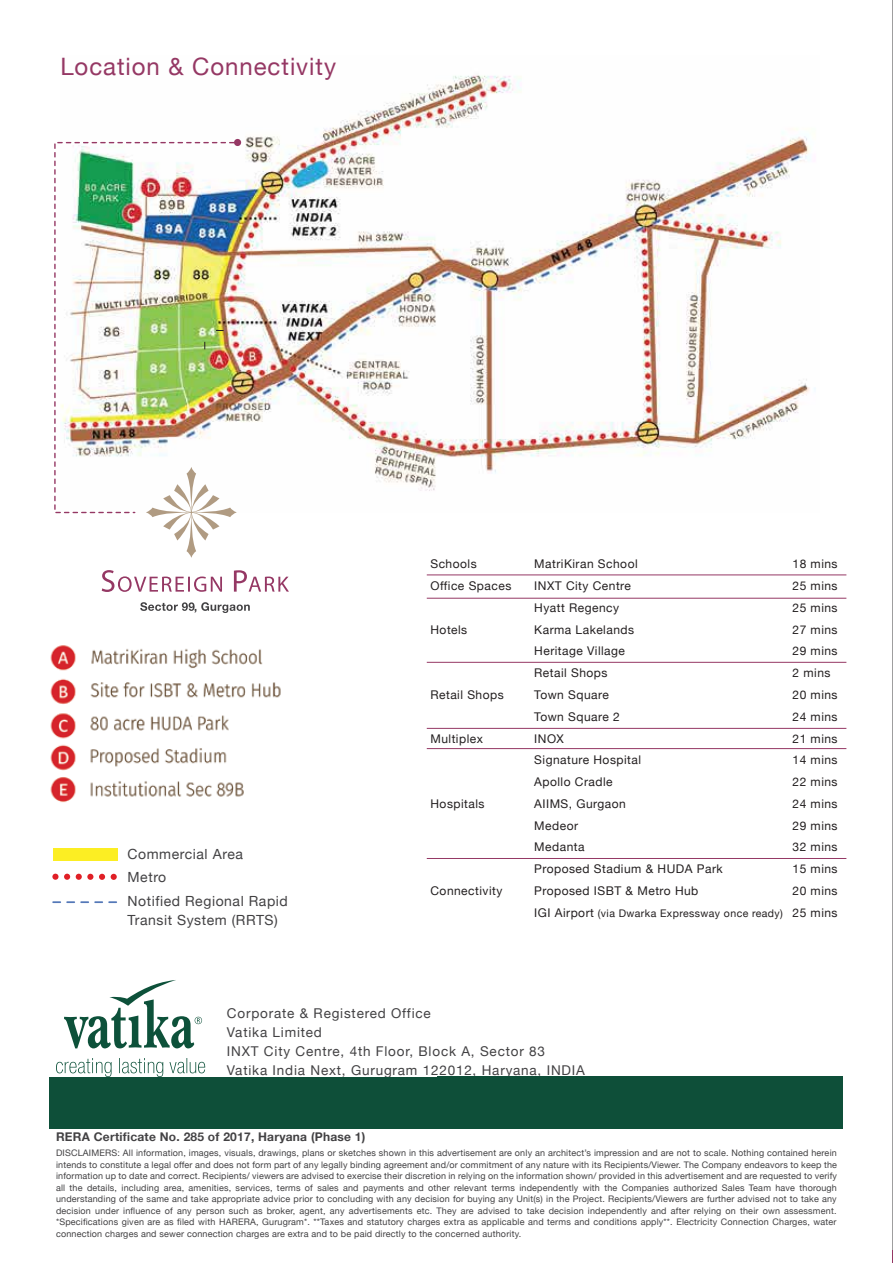
<style>
.page{position:relative;width:893px;height:1263px;background:#fff}
.page>*{position:absolute;margin:0;border:0;box-sizing:border-box;transform-origin:0 0}
.t1{font:24px "Helvetica Neue";letter-spacing:.04em;color:#953864}
.t2{font:13.95px/22.6px "Helvetica Neue";letter-spacing:.04em;color:#424143}
.t3{font:13.5px/19.2px "Helvetica Neue";letter-spacing:.06em;color:#424143}
.t4{font:12px/21.8px "Helvetica Neue";letter-spacing:.04em;color:#231f20}
.t5{font:700 12px "Helvetica Neue";letter-spacing:.02em;color:#424143}
.t6{font:10.5px "Helvetica Neue";letter-spacing:.04em;color:#231f20}
.t7{font:9px/11.6px "Helvetica Neue";letter-spacing:.02em;color:#424143;text-align:justify}
.s1{font-size:12px}
</style>
<div class="page">
<svg style="left:56px;top:980px;width:149px;height:97px"></svg>
<img style="left:234px;top:75px;width:582px;height:416px">
<img style="left:50px;top:645px;width:231px;height:158px">
<img style="left:54px;top:141px;width:181px;height:373px">
<div style="left:234px;top:139px;width:7px;height:7px;background:#953864;border-radius:50%"></div>
<div style="left:53px;top:848px;width:64px;height:13px;background:#fcee23"></div>
<svg style="left:52px;top:874px;width:65px;height:6px"></svg>
<svg style="left:52px;top:901px;width:65px;height:2px"></svg>
<hr style="left:427px;top:574px;width:419px;height:1px;background:#953864">
<hr style="left:427px;top:598px;width:419px;height:1px;background:#953864">
<hr style="left:427px;top:662px;width:419px;height:1px;background:#953864">
<hr style="left:427px;top:728px;width:419px;height:1px;background:#953864">
<hr style="left:427px;top:748px;width:419px;height:1px;background:#953864">
<hr style="left:427px;top:858px;width:419px;height:1px;background:#953864">
<svg style="left:892px;top:1250px;width:1px;height:13px"></svg>
<svg style="left:140px;top:602px;width:110px;height:11px"></svg>
<svg style="left:146px;top:467px;width:91px;height:91px"></svg>
<svg style="left:102px;top:570px;width:187px;height:22px"></svg>
<div style="left:50px;top:1077px;width:387px;height:51px;background:#0e4f39"></div>
<div style="left:437px;top:1076px;width:405px;height:53px;background:#0e4f39"></div>
<h1 class="t1" style="left:60px;top:52px;width:277px">Location &amp; Connectivity</h1>
<h2 class="t2" style="left:128px;top:843px;width:117px">Commercial Area<br>Metro</h2>
<h2 class="t2" style="left:128px;top:892px;width:162px;line-height:18.9px">Notified Regional Rapid<br>Transit System (RRTS)</h2>
<h3 class="t4" style="left:430px;top:553px;width:82px">Schools<br>Office Spaces</h3>
<h3 class="t4" style="left:430px;top:618px;width:38px">Hotels</h3>
<h3 class="t4" style="left:430px;top:684px;width:75px">Retail Shops</h3>
<h3 class="t4" style="left:430px;top:727px;width:54px">Multiplex</h3>
<h3 class="t4" style="left:430px;top:793px;width:56px">Hospitals</h3>
<h3 class="t4" style="left:430px;top:880px;width:73px">Connectivity</h3>
<p class="t4" style="left:534px;top:553px;width:190px">MatriKiran School<br>INXT City Centre<br>Hyatt Regency<br>Karma Lakelands<br>Heritage Village<br>Retail Shops<br>Town Square<br>Town Square 2<br>INOX<br>Signature Hospital<br>Apollo Cradle<br>AIIMS, Gurgaon<br>Medeor<br>Medanta<br>Proposed Stadium &amp; HUDA Park<br>Proposed ISBT &amp; Metro Hub</p>
<p class="t6" style="left:534px;top:907px;width:250px"><span class="s1">IGI Airport</span> (via Dwarka Expressway once ready)</p>
<h3 class="t4" style="left:793px;top:553px;width:47px">18 mins<br>25 mins<br>25 mins<br>27 mins<br>29 mins<br>2 mins<br>20 mins<br>24 mins<br>21 mins<br>14 mins<br>22 mins<br>24 mins<br>29 mins<br>32 mins<br>15 mins<br>20 mins<br>25 mins</h3>
<h3 class="t3" style="left:227px;top:1003px;width:359px">Corporate &amp; Registered Office<br>Vatika Limited<br>INXT City Centre, 4th Floor, Block A, Sector 83<br>Vatika India Next, Gurugram 122012, Haryana, INDIA</h3>
<h3 class="t5" style="left:56px;top:1129px;width:311px">RERA Certificate No. 285 of 2017, Haryana (Phase 1)</h3>
<p class="t7" style="left:56px;top:1147px;width:783px">DISCLAIMERS: All information, images, visuals, drawings, plans or sketches shown in this advertisement are only an architect’s impression and are not to scale. Nothing contained herein intends to constitute a legal offer and does not form part of any legally binding agreement and/or commitment of any nature with its Recipients/Viewer. The Company endeavors to keep the information up to date and correct. Recipients/ viewers are advised to exercise their discretion in relying on the information shown/ provided in this advertisement and are requested to verify all the details, including area, amenities, services, terms of sales and payments and other relevant terms independently with the Companies authorized Sales Team have thorough understanding of the same and take appropriate advice prior to concluding with any decision for buying any Unit(s) in the Project. Recipients/Viewers are further advised not to take any decision under influence of any person such as broker, agent, any advertisements etc. They are advised to take decision independently and after relying on their own assessment. *Specifications given are as filed with HARERA, Gurugram*. **Taxes and statutory charges extra as applicable and terms and conditions apply**. Electricity Connection Charges, water connection charges and sewer connection charges are extra and to be paid directly to the concerned authority.</p>
</div>
